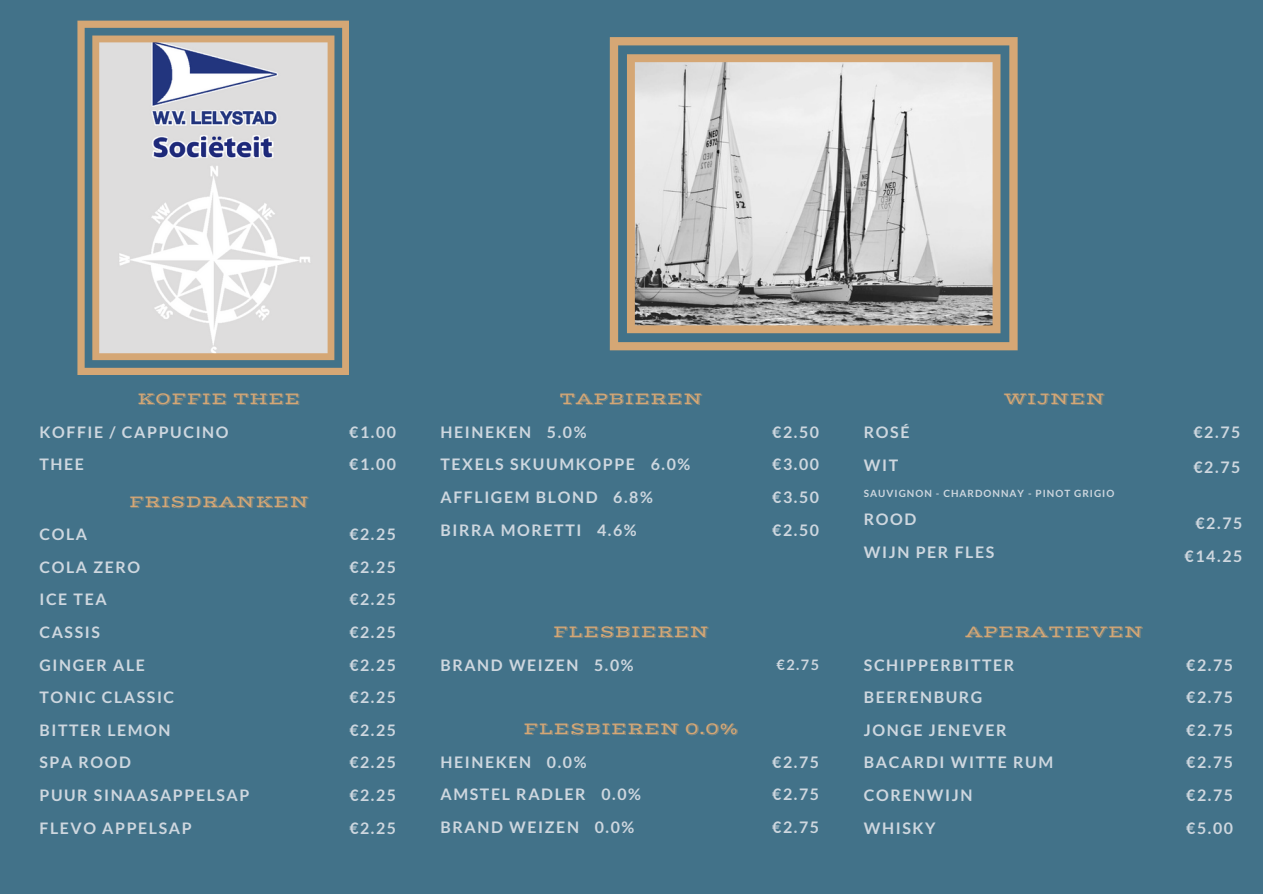
<style>
.page{position:relative;width:1263px;height:894px;background:#fff}
.page>*{position:absolute;margin:0;border:0;box-sizing:border-box;transform-origin:0 0}
.t1{font:17.1px "Vast Shadow";color:#d5a775}
.t2{font:700 15.9px/32.5px "Lato";letter-spacing:.1em;color:#ced7df}
.t3{font:700 14.4px "Lato";color:#ced7df}
.t4{font:700 9.9px "Lato";letter-spacing:.1em;color:#ced7df}
</style>
<div class="page">
<div style="left:0;top:0;width:1263px;height:893px;background:#427289"></div>
<svg style="left:610px;top:37px;width:408px;height:313px;background:#bfbcb6"></svg>
<svg style="left:77px;top:21px;width:272px;height:354px;background:#c7c6c4"></svg>
<p class="t1" style="left:138px;top:388px;width:165px">KOFFIE THEE</p>
<p class="t2" style="left:39px;top:415px;width:191px">KOFFIE / CAPPUCINO<br>THEE</p>
<p class="t2" style="left:349px;top:415px;width:48px">€1.00 €1.00</p>
<p class="t1" style="left:129px;top:491px;width:181px">FRISDRANKEN</p>
<p class="t2" style="left:39px;top:517px;width:211px">COLA<br>COLA ZERO<br>ICE TEA<br>CASSIS<br>GINGER ALE<br>TONIC CLASSIC<br>BITTER LEMON<br>SPA ROOD<br>PUUR SINAASAPPELSAP<br>FLEVO APPELSAP</p>
<p class="t2" style="left:349px;top:517px;width:48px;text-align:justify">€2.25 €2.25 €2.25 €2.25 €2.25 €2.25 €2.25 €2.25 €2.25 €2.25</p>
<p class="t1" style="left:560px;top:388px;width:145px">TAPBIEREN</p>
<p class="t2" style="left:440px;top:415px;width:251px">HEINEKEN 5.0%<br>TEXELS SKUUMKOPPE 6.0%<br>AFFLIGEM BLOND 6.8%<br>BIRRA MORETTI 4.6%</p>
<p class="t2" style="left:772px;top:415px;width:48px;text-align:justify">€2.50 €3.00 €3.50 €2.50</p>
<p class="t1" style="left:553px;top:621px;width:158px">FLESBIEREN</p>
<p class="t2" style="left:440px;top:648px;width:195px">BRAND WEIZEN 5.0%</p>
<p class="t3" style="left:777px;top:655px;width:44px">€2.75</p>
<p class="t1" style="left:524px;top:718px;width:217px">FLESBIEREN 0.0%</p>
<p class="t2" style="left:440px;top:745px;width:202px">HEINEKEN 0.0%<br>AMSTEL RADLER 0.0%<br>BRAND WEIZEN 0.0%</p>
<p class="t2" style="left:772px;top:745px;width:48px;text-align:justify">€2.75 €2.75 €2.75</p>
<p class="t1" style="left:1004px;top:388px;width:103px">WIJNEN</p>
<p class="t2" style="left:864px;top:415px;width:47px;line-height:33.2px">ROSÉ<br>WIT</p>
<p class="t4" style="left:864px;top:487px;width:252px">SAUVIGNON - CHARDONNAY - PINOT GRIGIO</p>
<p class="t2" style="left:864px;top:502px;width:132px;line-height:33.2px">ROOD<br>WIJN PER FLES</p>
<p class="t2" style="left:1193px;top:414px;width:48px;line-height:34.8px">€2.75 €2.75</p>
<p class="t2" style="left:1184px;top:505px;width:59px;line-height:33.2px;text-align:right">€2.75 €14.25</p>
<p class="t1" style="left:965px;top:621px;width:180px">APERATIEVEN</p>
<p class="t2" style="left:864px;top:648px;width:191px">SCHIPPERBITTER<br>BEERENBURG<br>JONGE JENEVER<br>BACARDI WITTE RUM<br>CORENWIJN<br>WHISKY</p>
<p class="t2" style="left:1186px;top:648px;width:48px;text-align:justify">€2.75 €2.75 €2.75 €2.75 €2.75 €5.00</p>
</div>
